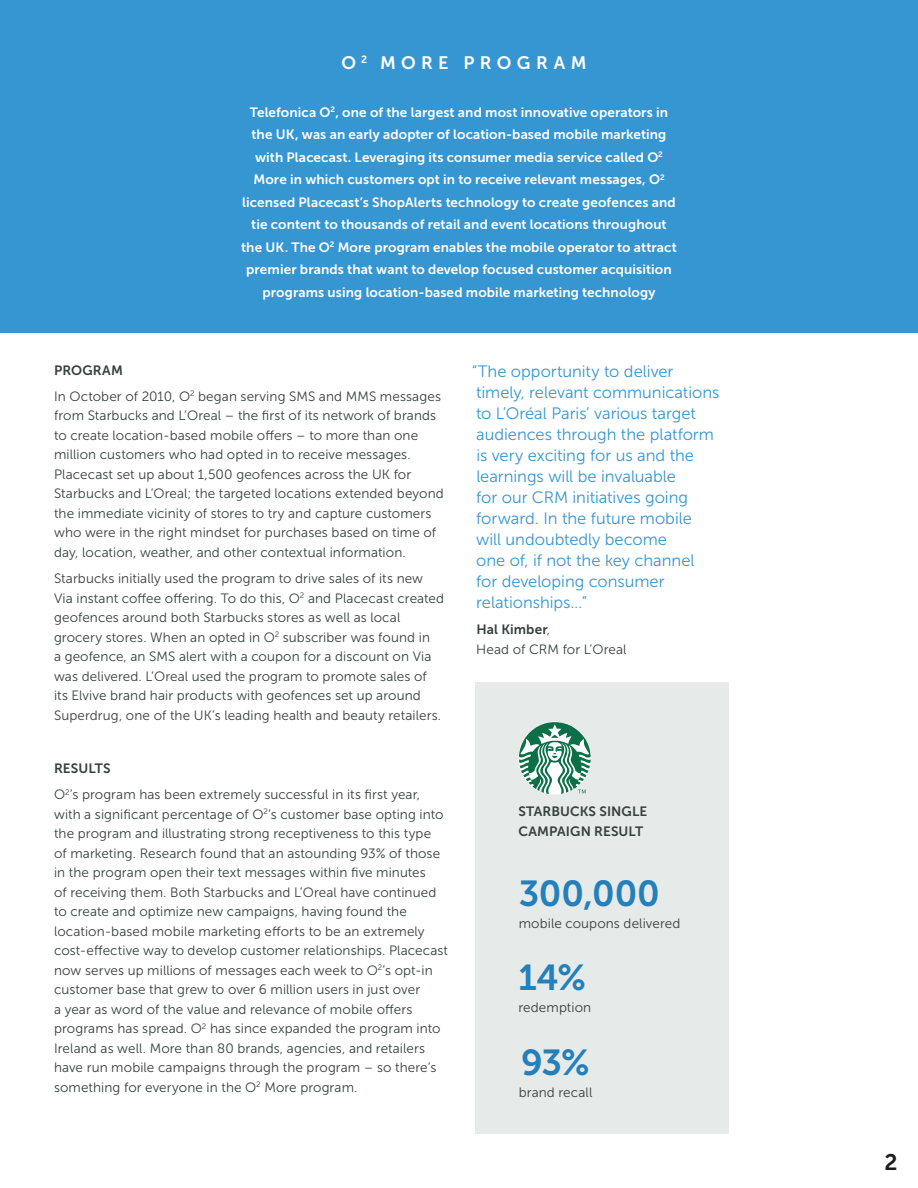
<style>
.page{position:relative;width:918px;height:1188px;background:#fff}
.page>*{position:absolute;margin:0;border:0;box-sizing:border-box;transform-origin:0 0}
.t1{font:36px "Museo Sans 700";letter-spacing:-.01em;color:#2380bb}
.t2{font:22.5px "Museo Sans 700";color:#1b1c1e}
.t3{font:18px "Museo Sans 700";letter-spacing:.295em;color:#fff}
.t4{font:16.5px/21px "Museo Sans 300";color:#3696d2}
.t5{font:13.5px/19.5px "Museo Sans 300";letter-spacing:.005em;color:#36403f}
.t6{font:13.5px/22.5px "Museo Sans 700";letter-spacing:.01em;color:#fff;text-align:center}
.t7{font:13.5px/19.5px "Museo Sans 700";letter-spacing:.01em;color:#36403f}
.s1{font-family:"Museo Sans 300"}
</style>
<div class="page">
<div style="left:0;top:0;width:918px;height:333px;background:#3696d2"></div>
<div style="left:476px;top:683px;width:253px;height:451px;background:#e6eae9"></div>
<svg style="left:519px;top:722px;width:72px;height:72px"></svg>
<h3 class="t3" style="left:341px;top:52px;width:247px">O <sup>2</sup> MORE PROGRAM</h3>
<p class="t6" style="left:241px;top:101px;width:437px">Telefonica O<sup>2</sup>, one of the largest and most innovative operators in the UK, was an early adopter of location-based mobile marketing with Placecast. Leveraging its consumer media service called O<sup>2<br></sup>More in which customers opt in to receive relevant messages, O<sup>2 </sup>licensed Placecast’s ShopAlerts technology to create geofences and tie content to thousands of retail and event locations throughout the UK. The O<sup>2</sup> More program enables the mobile operator to attract premier brands that want to develop focused customer acquisition programs using location-based mobile marketing technology</p>
<p class="t7" style="left:54px;top:360px;width:70px">PROGRAM</p>
<p class="t5" style="left:54px;top:387px;width:391px">In October of 2010, O<sup>2</sup> began serving SMS and MMS messages from Starbucks and L’Oreal – the first of its network of brands to create location-based mobile offers – to more than one million customers who had opted in to receive messages.<br>Placecast set up about 1,500 geofences across the UK for Starbucks and L’Oreal; the targeted locations extended beyond the immediate vicinity of stores to try and capture customers who were in the right mindset for purchases based on time of day, location, weather, and other contextual information.</p>
<p class="t5" style="left:54px;top:569px;width:392px">Starbucks initially used the program to drive sales of its new Via instant coffee offering. To do this, O<sup>2</sup> and Placecast created geofences around both Starbucks stores as well as local grocery stores. When an opted in O<sup>2</sup> subscriber was found in<br>a geofence, an SMS alert with a coupon for a discount on Via was delivered. L’Oreal used the program to promote sales of<br>its Elvive brand hair products with geofences set up around Superdrug, one of the UK’s leading health and beauty retailers.</p>
<p class="t7" style="left:54px;top:758px;width:58px">RESULTS</p>
<p class="t5" style="left:54px;top:785px;width:396px">O<sup>2</sup>’s program has been extremely successful in its first year, with a significant percentage of O<sup>2</sup>’s customer base opting into the program and illustrating strong receptiveness to this type<br>of marketing. Research found that an astounding 93% of those in the program open their text messages within five minutes<br>of receiving them. Both Starbucks and L’Oreal have continued to create and optimize new campaigns, having found the location-based mobile marketing efforts to be an extremely cost-effective way to develop customer relationships. Placecast now serves up millions of messages each week to O<sup>2</sup>’s opt-in customer base that grew to over 6 million users in just over<br>a year as word of the value and relevance of mobile offers programs has spread. O<sup>2</sup> has since expanded the program into Ireland as well. More than 80 brands, agencies, and retailers have run mobile campaigns through the program – so there’s something for everyone in the O<sup>2</sup> More program.</p>
<p class="t4" style="left:472px;top:361px;width:249px">“The opportunity to deliver timely, relevant communications to L’Oréal Paris’ various target audiences through the platform is very exciting for us and the learnings will be invaluable<br>for our CRM initiatives going forward. In the future mobile<br>will undoubtedly become<br>one of, if not the key channel<br>for developing consumer relationships…”</p>
<p class="t7" style="left:476px;top:620px;width:75px">Hal Kimber<span class="s1">,</span></p>
<p class="t5" style="left:476px;top:639px;width:152px">Head of CRM for L’Oreal</p>
<p class="t7" style="left:519px;top:802px;width:130px">STARBUCKS SINGLE<br>CAMPAIGN RESULT</p>
<h1 class="t1" style="left:519px;top:874px;width:143px">300,000</h1>
<p class="t5" style="left:519px;top:914px;width:163px">mobile coupons delivered</p>
<h1 class="t1" style="left:519px;top:958px;width:69px">14%</h1>
<p class="t5" style="left:519px;top:998px;width:74px">redemption</p>
<h1 class="t1" style="left:521px;top:1042px;width:70px">93%</h1>
<p class="t5" style="left:519px;top:1083px;width:75px">brand recall</p>
<h2 class="t2" style="left:885px;top:1149px;width:15px">2</h2>
</div>
